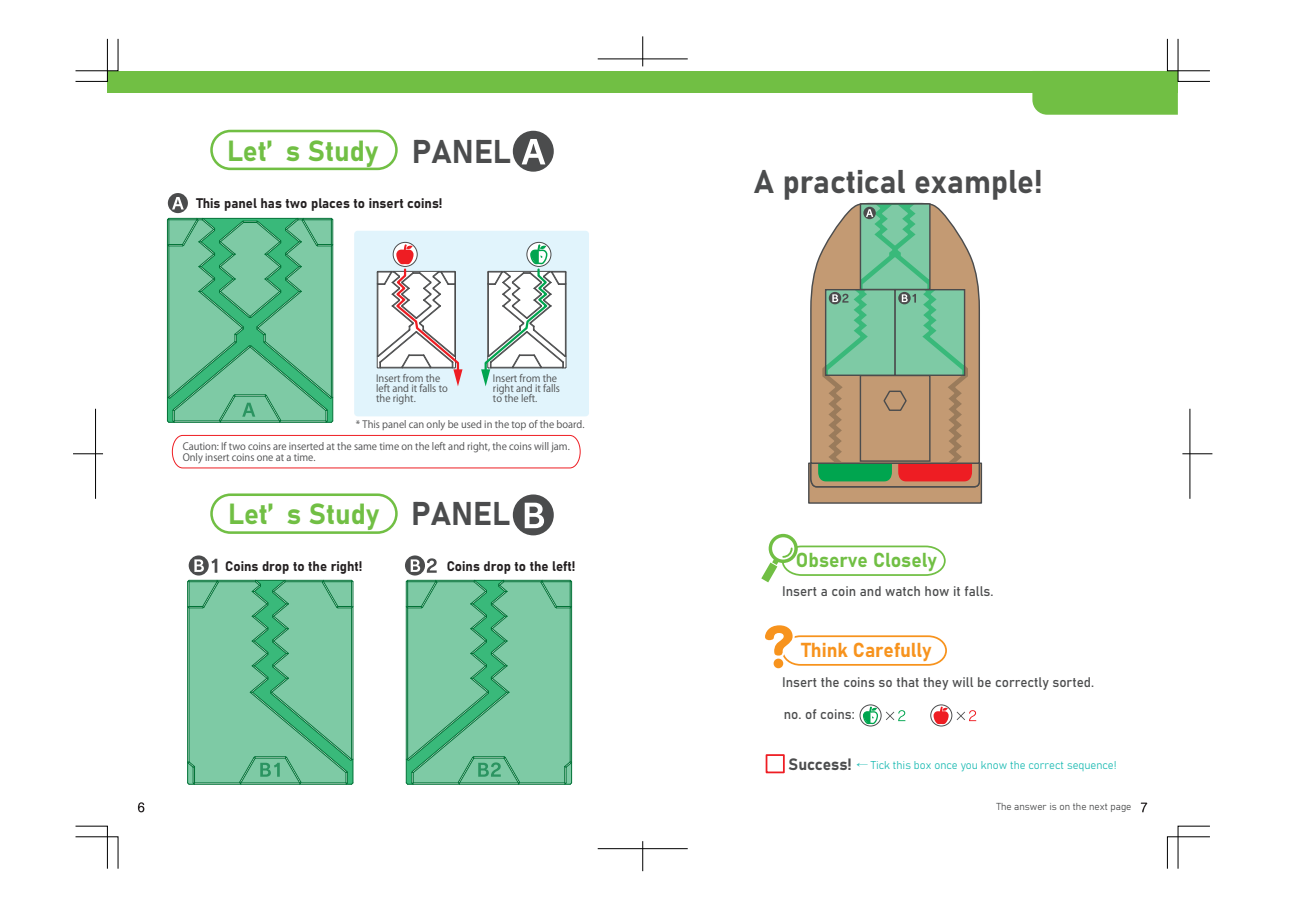
<style>
.page{position:relative;width:1290px;height:911px;background:#fff}
.page>*{position:absolute;margin:0;border:0;box-sizing:border-box;transform-origin:0 0}
.t1{font:32.5px "Bahnschrift 700 100";color:#4b4c4d}
.t2{font:28.75px "Bahnschrift 700 100";color:#71bf44}
.t3{font:20px "Bahnschrift 700 100";color:#71bf44}
.t4{font:20px "Bahnschrift 700 100";color:#f7931d}
.t5{font:13.75px "Bahnschrift 400 100";color:#4b4c4d}
.t6{font:13.75px "Bahnschrift 700 100";color:#231f20}
.t7{font:11.25px "Bahnschrift 300 100";color:#22bcb5}
.t8{font:10px/10px "Koz Go Pr 6 N";color:#4b4c4d}
.t9{font:10px "Bahnschrift 300 100";color:#4b4c4d}
.s1{font-size:32.5px;color:#4b4c4d}
.s2{font-family:"Bahnschrift 700 100";font-size:16.25px;color:#4b4c4d}
.s3{font-family:"Adobe Ming Std";font-weight:300}
</style>
<div class="page">
<svg style="left:808px;top:202px;width:175px;height:302px;background:#a2a887"></svg>
<svg style="left:166px;top:217px;width:168px;height:206px;background:#6fc299"></svg>
<div style="left:354px;top:231px;width:235px;height:185px;background:#e1f4fc;border-radius:4px"></div>
<svg style="left:172px;top:435px;width:409px;height:33px"></svg>
<div style="left:108px;top:71px;width:535px;height:21px;background:#71bf44"></div>
<div style="left:643px;top:71px;width:535px;height:21px;background:#71bf44"></div>
<hr style="left:566px;top:272px;width:1px;height:95px;background:#4b4c4d">
<div style="left:210px;top:130px;width:188px;height:40px;border:3px solid #71bf44;border-radius:19px"></div>
<div style="left:513px;top:131px;width:41px;height:41px;background:#4b4c4d;border-radius:50%"></div>
<svg style="left:522px;top:139px;width:23px;height:25px"></svg>
<div style="left:210px;top:493px;width:188px;height:41px;border:3px solid #71bf44;border-radius:19px"></div>
<div style="left:513px;top:494px;width:41px;height:41px;background:#4b4c4d;border-radius:50%"></div>
<svg style="left:525px;top:502px;width:19px;height:26px"></svg>
<div style="left:189px;top:555px;width:20px;height:20px;background:#4b4c4d;border-radius:50%"></div>
<svg style="left:194px;top:559px;width:10px;height:13px"></svg>
<svg style="left:211px;top:558px;width:6px;height:15px"></svg>
<svg style="left:405px;top:555px;width:20px;height:20px"></svg>
<svg style="left:411px;top:559px;width:9px;height:13px"></svg>
<svg style="left:427px;top:558px;width:10px;height:15px"></svg>
<div style="left:168px;top:193px;width:20px;height:20px;background:#4b4c4d;border-radius:50%"></div>
<svg style="left:172px;top:197px;width:12px;height:12px"></svg>
<div style="left:766px;top:754px;width:19px;height:19px;border:2px solid #ee1d23"></div>
<svg style="left:769px;top:534px;width:29px;height:29px"></svg>
<div style="left:772px;top:537px;width:22px;height:22px;background:#fff;border-radius:50%"></div>
<svg style="left:761px;top:544px;width:185px;height:38px"></svg>
<svg style="left:765px;top:625px;width:182px;height:44px"></svg>
<div style="left:393px;top:242px;width:24px;height:24px;background:#6f7476;border-radius:50%"></div>
<div style="left:393px;top:242px;width:25px;height:25px;border:1px solid #4b4c4d;border-radius:50%"></div>
<svg style="left:377px;top:244px;width:85px;height:142px"></svg>
<div style="left:527px;top:242px;width:24px;height:24px;background:#666a6b;border-radius:50%"></div>
<div style="left:526px;top:242px;width:25px;height:25px;border:1px solid #4b4c4d;border-radius:50%"></div>
<svg style="left:481px;top:244px;width:85px;height:142px"></svg>
<svg style="left:931px;top:705px;width:21px;height:21px"></svg>
<div style="left:930px;top:704px;width:22px;height:22px;border:1px solid #4b4c4d;border-radius:50%"></div>
<svg style="left:933px;top:707px;width:15px;height:17px"></svg>
<div style="left:860px;top:704px;width:21px;height:22px;border:1px solid #4b4c4d;border-radius:50%"></div>
<svg style="left:860px;top:707px;width:18px;height:17px"></svg>
<svg style="left:886px;top:710px;width:19px;height:11px"></svg>
<svg style="left:956px;top:710px;width:20px;height:11px"></svg>
<svg style="left:187px;top:579px;width:167px;height:206px;background:#70c299"></svg>
<svg style="left:405px;top:579px;width:167px;height:206px;background:#70c299"></svg>
<svg style="left:138px;top:802px;width:6px;height:10px"></svg>
<svg style="left:1141px;top:802px;width:6px;height:10px"></svg>
<svg style="left:75px;top:825px;width:43px;height:44px"></svg>
<svg style="left:75px;top:38px;width:43px;height:44px"></svg>
<svg style="left:1032px;top:38px;width:178px;height:77px"></svg>
<svg style="left:1167px;top:825px;width:43px;height:44px"></svg>
<hr style="left:73px;top:453px;width:30px;height:1px;background:#000">
<hr style="left:95px;top:409px;width:1px;height:90px;background:#000">
<hr style="left:1182px;top:453px;width:30px;height:1px;background:#000">
<hr style="left:1189px;top:409px;width:1px;height:90px;background:#000">
<hr style="left:598px;top:59px;width:90px;height:1px;background:#000">
<hr style="left:642px;top:36px;width:1px;height:30px;background:#000">
<hr style="left:598px;top:848px;width:90px;height:1px;background:#000">
<hr style="left:642px;top:841px;width:1px;height:30px;background:#000">
<h2 class="t2" style="left:227px;top:132px;width:285px">Let’ s Study <span class="s1">PANEL</span></h2>
<h3 class="t6" style="left:196px;top:195px;width:248px">This panel has two places to insert coins!</h3>
<p class="t8" style="left:376px;top:373px;width:73px">Insert from the left and it falls to the right.</p>
<p class="t8" style="left:493px;top:373px;width:69px">Insert from the right and it falls to the left.</p>
<p class="t8" style="left:183px;top:414px;width:403px;line-height:21.6px;text-indent:173px">* This panel can only be used in the top of the board.<br>Caution: If two coins are inserted at the same time on the left and right, the coins will jam.</p>
<p class="t8" style="left:183px;top:452px;width:134px">Only insert coins one at a time.</p>
<h2 class="t2" style="left:228px;top:496px;width:284px">Let’ s Study <span class="s1">PANEL</span></h2>
<h3 class="t6" style="left:225px;top:557px;width:139px">Coins drop to the right!</h3>
<h3 class="t6" style="left:447px;top:557px;width:130px">Coins drop to the left!</h3>
<h1 class="t1" style="left:754px;top:161px;width:290px">A practical example!</h1>
<h3 class="t3" style="left:796px;top:547px;width:142px">Observe Closely</h3>
<h3 class="t5" style="left:782px;top:583px;width:213px">Insert a coin and watch how it falls.</h3>
<h3 class="t4" style="left:801px;top:637px;width:131px">Think Carefully</h3>
<h3 class="t5" style="left:782px;top:673px;width:314px">Insert the coins so that they will be correctly sorted.</h3>
<h3 class="t5" style="left:784px;top:706px;width:73px">no. of coins:</h3>
<p class="t7" style="left:788px;top:757px;width:330px"><span class="s2">Success!</span> <span class="s3">←</span> Tick this box once you know the correct sequence!</p>
<p class="t9" style="left:996px;top:800px;width:137px">The answer is on the next page</p>
</div>
